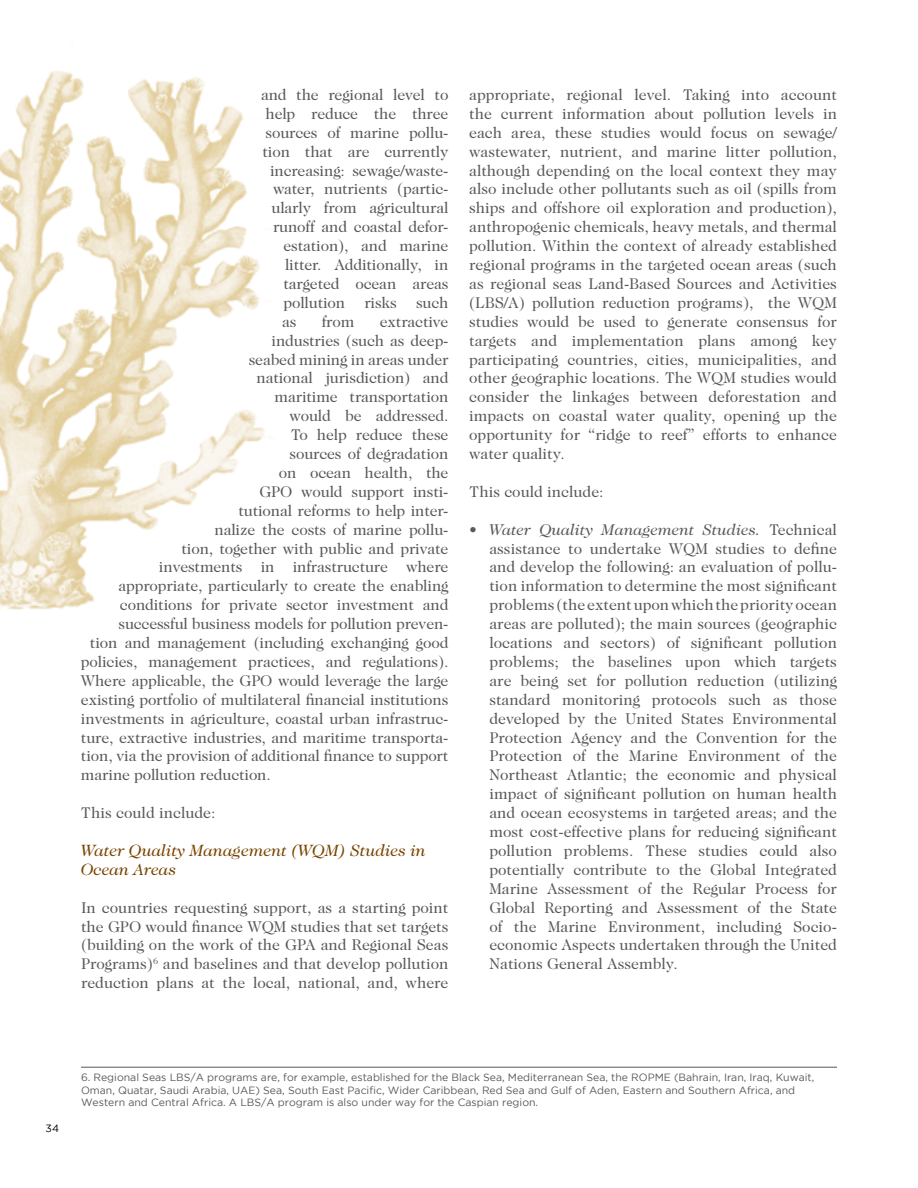
<style>
.page{position:relative;width:918px;height:1188px;background:#fff}
.page>*{position:absolute;margin:0;border:0;box-sizing:border-box;transform-origin:0 0}
.t1{font:italic 16.5px/18.9px "Caslon 224 Std";color:#794400}
.t2{font:15.75px/18.9px "Caslon 224 Std";letter-spacing:-.01em;color:#58595b;text-align:justify}
.t3{font:10.5px/12.6px "Gotham";color:#58595b}
.t4{font:10.5px "Gotham";color:#000}
.s1{font-style:italic}
</style>
<div class="page">
<img style="left:0;top:71px;width:272px;height:539px">
<hr style="left:81px;top:1067px;width:756px;height:1px;background:#58595b">
<p class="t2" style="left:261px;top:85px;width:189px">and the regional level to</p>
<p class="t2" style="left:266px;top:104px;width:184px">help reduce the three</p>
<p class="t2" style="left:266px;top:123px;width:184px">sources of marine pollu-</p>
<p class="t2" style="left:263px;top:142px;width:188px">tion that are currently</p>
<p class="t2" style="left:270px;top:161px;width:180px">increasing: sewage/waste-</p>
<p class="t2" style="left:273px;top:179px;width:177px">water, nutrients (partic-</p>
<p class="t2" style="left:272px;top:198px;width:179px">ularly from agricultural</p>
<p class="t2" style="left:273px;top:217px;width:177px">runoff and coastal defor-</p>
<p class="t2" style="left:284px;top:236px;width:166px">estation), and marine</p>
<p class="t2" style="left:285px;top:255px;width:165px">litter. Additionally, in</p>
<p class="t2" style="left:284px;top:274px;width:167px">targeted ocean areas</p>
<p class="t2" style="left:284px;top:293px;width:167px">pollution risks such</p>
<p class="t2" style="left:282px;top:312px;width:16px">as</p>
<p class="t2" style="left:322px;top:312px;width:34px">from</p>
<p class="t2" style="left:380px;top:312px;width:70px">extractive</p>
<p class="t2" style="left:272px;top:331px;width:179px">industries (such as deep-</p>
<p class="t2" style="left:249px;top:350px;width:201px">seabed mining in areas under</p>
<p class="t2" style="left:256px;top:368px;width:193px">national jurisdiction) and</p>
<p class="t2" style="left:274px;top:387px;width:176px">maritime transportation</p>
<p class="t2" style="left:289px;top:406px;width:161px">would be addressed.</p>
<p class="t2" style="left:291px;top:425px;width:159px">To help reduce these</p>
<p class="t2" style="left:289px;top:444px;width:160px">sources of degradation</p>
<p class="t2" style="left:279px;top:463px;width:171px">on ocean health, the</p>
<p class="t2" style="left:259px;top:482px;width:191px">GPO would support insti-</p>
<p class="t2" style="left:238px;top:501px;width:211px">tutional reforms to help inter-</p>
<p class="t2" style="left:214px;top:520px;width:236px">nalize the costs of marine pollu-</p>
<p class="t2" style="left:181px;top:539px;width:269px">tion, together with public and private</p>
<p class="t2" style="left:159px;top:557px;width:291px">investments in infrastructure where</p>
<p class="t2" style="left:118px;top:576px;width:331px">appropriate, particularly to create the enabling</p>
<p class="t2" style="left:120px;top:595px;width:330px">conditions for private sector investment and</p>
<p class="t2" style="left:118px;top:614px;width:332px">successful business models for pollution preven-</p>
<p class="t2" style="left:90px;top:633px;width:360px">tion and management (including exchanging good</p>
<p class="t2" style="left:81px;top:652px;width:369px">policies, management practices, and regulations).</p>
<p class="t2" style="left:81px;top:671px;width:369px">Where applicable, the GPO would leverage the large</p>
<p class="t2" style="left:81px;top:690px;width:369px">existing portfolio of multilateral financial institutions</p>
<p class="t2" style="left:81px;top:709px;width:369px">investments in agriculture, coastal urban infrastruc-</p>
<p class="t2" style="left:81px;top:728px;width:369px">ture, extractive industries, and maritime transporta-</p>
<p class="t2" style="left:81px;top:746px;width:369px">tion, via the provision of additional finance to support</p>
<p class="t2" style="left:81px;top:765px;width:191px">marine pollution reduction.</p>
<p class="t2" style="left:81px;top:803px;width:136px">This could include:</p>
<p class="t1" style="left:81px;top:841px;width:346px">Water Quality Management (WQM) Studies in<br>Ocean Areas</p>
<p class="t2" style="left:81px;top:898px;width:369px">In countries requesting support, as a starting point the GPO would finance WQM studies that set targets (building on the work of the GPA and Regional Seas Programs)<sup>6</sup> and baselines and that develop pollution reduction plans at the local, national, and, where</p>
<p class="t2" style="left:469px;top:85px;width:369px">appropriate, regional level. Taking into account the current information about pollution levels in each area, these studies would focus on sewage/ wastewater, nutrient, and marine litter pollution, although depending on the local context they may also include other pollutants such as oil (spills from ships and offshore oil exploration and production), anthropogenic chemicals, heavy metals, and thermal pollution. Within the context of already established regional programs in the targeted ocean areas (such as regional seas Land-Based Sources and Activities (LBS/A) pollution reduction programs), the WQM studies would be used to generate consensus for targets and implementation plans among key participating countries, cities, municipalities, and other geographic locations. The WQM studies would consider the linkages between deforestation and impacts on coastal water quality, opening up the opportunity for “ridge to reef” efforts to enhance water quality.</p>
<p class="t2" style="left:469px;top:482px;width:136px">This could include:</p>
<p class="t2" style="left:489px;top:520px;width:349px;text-indent:-20px">• <span class="s1">Water Quality Management Studies.</span> Technical assistance to undertake WQM studies to define and develop the following: an evaluation of pollu&shy;tion information to determine the most significant problems (the extent upon which the priority ocean areas are polluted); the main sources (geographic locations and sectors) of significant pollution problems; the baselines upon which targets are being set for pollution reduction (utilizing standard monitoring protocols such as those developed by the United States Environmental Protection Agency and the Convention for the Protection of the Marine Environment of the Northeast Atlantic; the economic and physical impact of significant pollution on human health and ocean ecosystems in targeted areas; and the most cost-effective plans for reducing significant pollution problems. These studies could also potentially contribute to the Global Integrated Marine Assessment of the Regular Process for Global Reporting and Assessment of the State of the Marine Environment, including Socio&shy;economic Aspects undertaken through the United Nations General Assembly.</p>
<p class="t4" style="left:46px;top:1123px;width:15px">34</p>
<p class="t3" style="left:81px;top:1071px;width:735px">6. Regional Seas LBS/A programs are, for example, established for the Black Sea, Mediterranean Sea, the ROPME (Bahrain, Iran, Iraq, Kuwait,<br>Oman, Quatar, Saudi Arabia, UAE) Sea, South East Pacific, Wider Caribbean, Red Sea and Gulf of Aden, Eastern and Southern Africa, and<br>Western and Central Africa. A LBS/A program is also under way for the Caspian region.</p>
</div>
